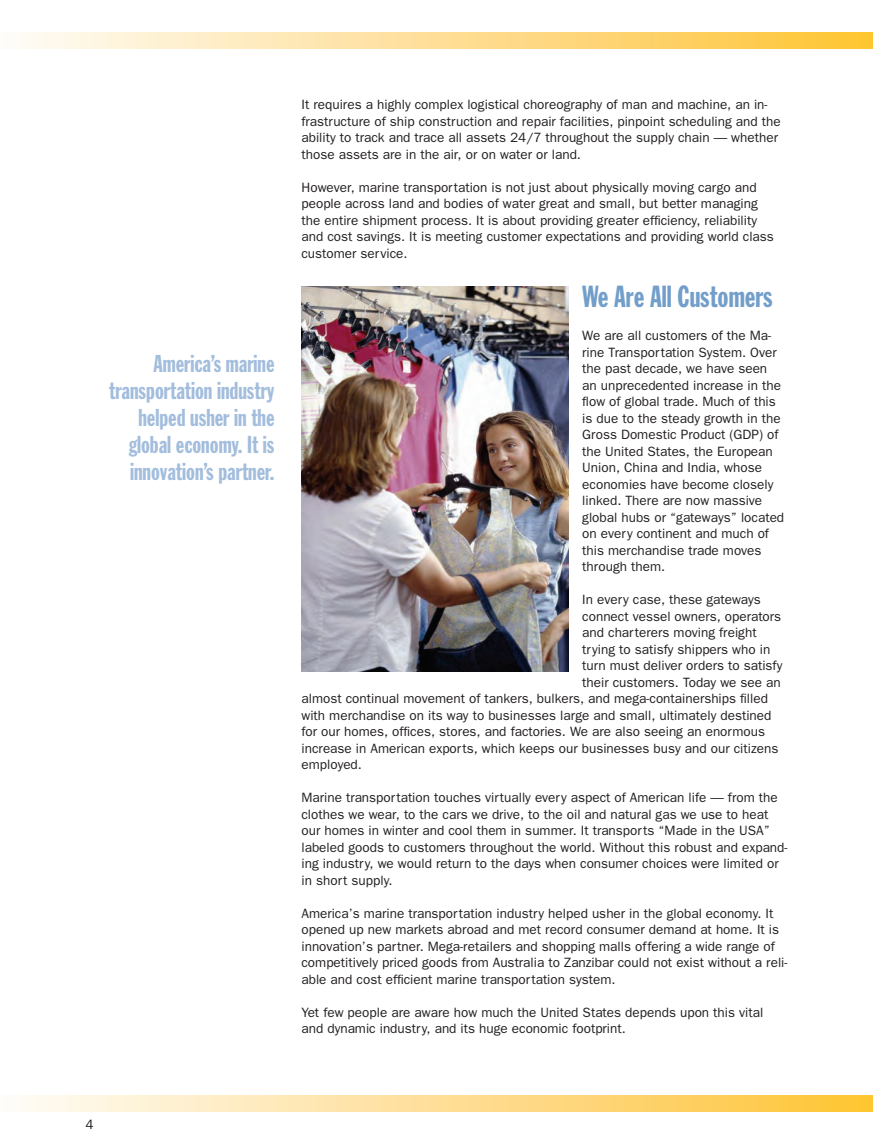
<style>
.page{position:relative;width:873px;height:1143px;background:#fff}
.page>*{position:absolute;margin:0;border:0;box-sizing:border-box;transform-origin:0 0}
.t1{font:30px "Franklin Gothic Extra Cond";color:#729eca}
.t2{font:24px/27px "Franklin Gothic Extra Cond";color:#a3bddd;text-align:right}
.t3{font:13.5px/16.5px "Franklin Gothic";color:#231f20}
</style>
<div class="page">
<div style="left:0;top:32px;width:873px;height:16px;background:linear-gradient(to right,#fefbf8,#fec436)"></div>
<svg style="left:23px;top:1096px;width:850px;height:15px;background:#fede94"></svg>
<img style="left:302px;top:287px;width:267px;height:385px">
<h2 class="t2" style="left:109px;top:350px;width:167px">America’s marine transportation industry helped usher in the global economy. It is innovation’s partner.</h2>
<p class="t3" style="left:302px;top:96px;width:481px">It requires a highly complex logistical choreography of man and machine, an in&shy;frastructure of ship construction and repair facilities, pinpoint scheduling and the ability to track and trace all assets 24/7 throughout the supply chain — whether those assets are in the air, or on water or land.</p>
<p class="t3" style="left:302px;top:179px;width:474px">However, marine transportation is not just about physically moving cargo and people across land and bodies of water great and small, but better managing the entire shipment process. It is about providing greater efficiency, reliability and cost savings. It is meeting customer expectations and providing world class customer service.</p>
<h1 class="t1" style="left:582px;top:281px;width:192px">We Are All Customers</h1>
<p class="t3" style="left:582px;top:327px;width:203px">We are all customers of the Ma&shy;rine Transportation System. Over the past decade, we have seen an unprecedented increase in the flow of global trade. Much of this is due to the steady growth in the<br>Gross Domestic Product (GDP) of the United States, the European<br>Union, China and India, whose economies have become closely linked. There are now massive global hubs or “gateways” located on every continent and much of this merchandise trade moves through them.</p>
<p class="t3" style="left:582px;top:591px;width:180px">In every case, these gateways</p>
<p class="t3" style="left:582px;top:608px;width:200px">connect vessel owners, operators</p>
<p class="t3" style="left:582px;top:624px;width:176px">and charterers moving freight</p>
<p class="t3" style="left:582px;top:641px;width:190px">trying to satisfy shippers who in</p>
<p class="t3" style="left:582px;top:657px;width:202px">turn must deliver orders to satisfy</p>
<p class="t3" style="left:582px;top:674px;width:200px">their customers. Today we see an</p>
<p class="t3" style="left:302px;top:690px;width:468px">almost continual movement of tankers, bulkers, and mega-containerships filled</p>
<p class="t3" style="left:302px;top:707px;width:472px">with merchandise on its way to businesses large and small, ultimately destined</p>
<p class="t3" style="left:302px;top:723px;width:465px">for our homes, offices, stores, and factories. We are also seeing an enormous</p>
<p class="t3" style="left:302px;top:740px;width:478px">increase in American exports, which keeps our businesses busy and our citizens</p>
<p class="t3" style="left:302px;top:756px;width:62px">employed.</p>
<p class="t3" style="left:302px;top:789px;width:488px">Marine transportation touches virtually every aspect of American life — from the clothes we wear, to the cars we drive, to the oil and natural gas we use to heat our homes in winter and cool them in summer. It transports “Made in the USA” labeled goods to customers throughout the world. Without this robust and expand&shy;ing industry, we would return to the days when consumer choices were limited or in short supply.</p>
<p class="t3" style="left:302px;top:905px;width:487px">America’s marine transportation industry helped usher in the global economy. It opened up new markets abroad and met record consumer demand at home. It is innovation’s partner. Mega-retailers and shopping malls offering a wide range of competitively priced goods from Australia to Zanzibar could not exist without a reli&shy;able and cost efficient marine transportation system.</p>
<p class="t3" style="left:302px;top:1004px;width:463px">Yet few people are aware how much the United States depends upon this vital and dynamic industry, and its huge economic footprint.</p>
<p class="t3" style="left:86px;top:1116px;width:10px">4</p>
</div>
